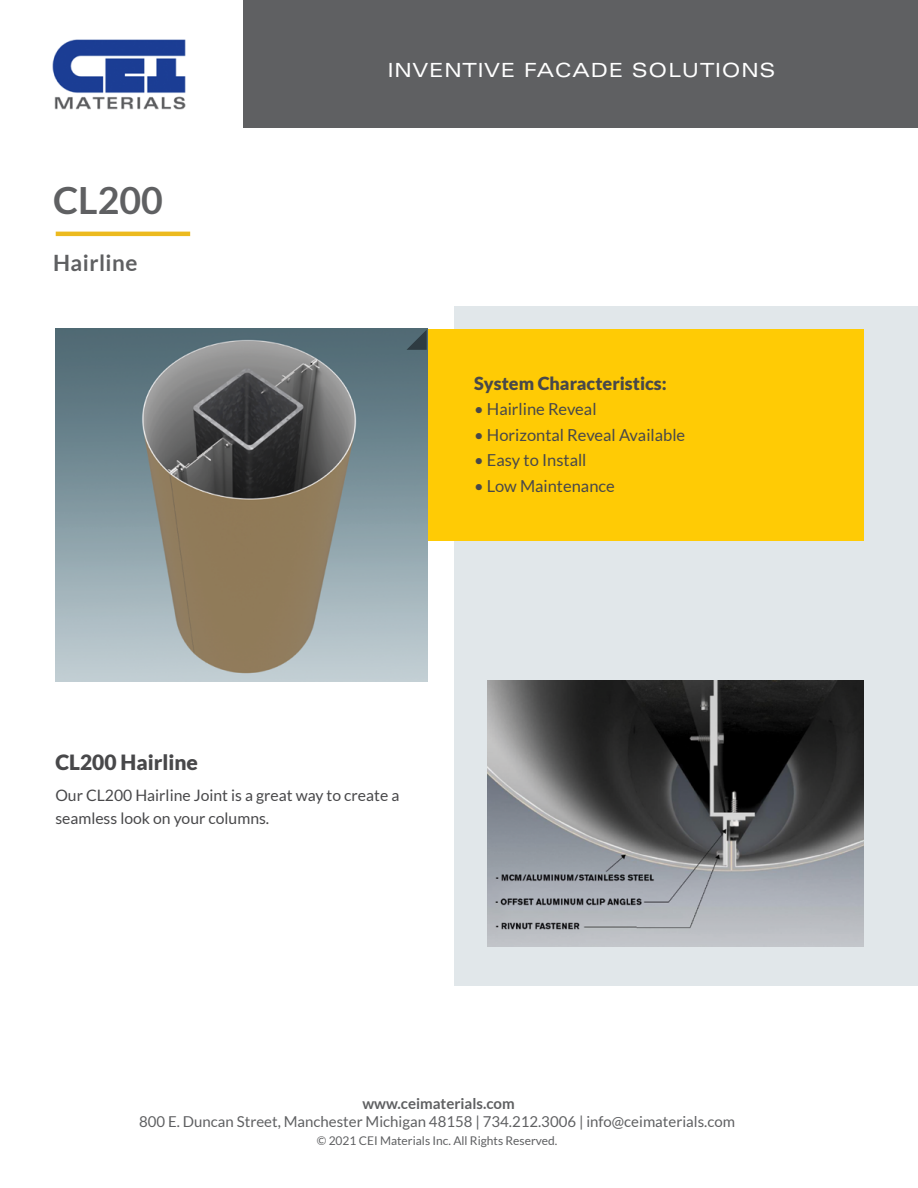
<style>
.page{position:relative;width:918px;height:1188px;background:#fff}
.page>*{position:absolute;margin:0;border:0;box-sizing:border-box;transform-origin:0 0}
.t1{font:700 37.5px "Lato";color:#5f6062}
.t2{font:700 22.5px "Lato";letter-spacing:.02em;color:#5f6062}
.t3{font:900 21px "Lato";color:#48484a}
.t4{font:expanded 19.5px "Univers";letter-spacing:.04em;color:#fff}
.t5{font:900 18px "Lato";color:#48484a}
.t6{font:16.5px "Lato";color:#48484a}
.t7{font:15.75px/22.5px "Lato";color:#48484a}
.t8{font:15px "Lato";color:#5f6062}
.t9{font:700 15px "Lato";color:#5f6062}
.t10{font:12px "Lato";color:#5f6062}
</style>
<div class="page">
<div style="left:455px;top:306px;width:463px;height:680px;background:#e1e7ea"></div>
<img style="left:52px;top:39px;width:134px;height:71px">
<hr style="left:56px;top:232px;width:134px;height:4px;background:#ecba1f">
<div style="left:426px;top:330px;width:438px;height:211px;background:#ffcb05"></div>
<div style="left:243px;top:0;width:675px;height:127px;background:#5f6062"></div>
<img style="left:488px;top:680px;width:376px;height:266px">
<img style="left:55px;top:328px;width:372px;height:353px">
<svg style="left:407px;top:330px;width:20px;height:20px"></svg>
<h1 class="t1" style="left:53px;top:179px;width:111px">CL200</h1>
<h2 class="t2" style="left:53px;top:250px;width:86px">Hairline</h2>
<h3 class="t4" style="left:388px;top:58px;width:389px">INVENTIVE FACADE SOLUTIONS</h3>
<p class="t5" style="left:474px;top:373px;width:194px">System Characteristics:</p>
<p class="t6" style="left:474px;top:400px;width:124px">• Hairline Reveal</p>
<p class="t6" style="left:474px;top:426px;width:213px">• Horizontal Reveal Available</p>
<p class="t6" style="left:474px;top:451px;width:114px">• Easy to Install</p>
<p class="t6" style="left:474px;top:477px;width:142px">• Low Maintenance</p>
<h3 class="t3" style="left:55px;top:750px;width:144px">CL200 Hairline</h3>
<p class="t7" style="left:55px;top:784px;width:346px">Our CL200 Hairline Joint is a great way to create a seamless look on your columns.</p>
<p class="t9" style="left:362px;top:1095px;width:154px">www.ceimaterials.com</p>
<p class="t8" style="left:139px;top:1113px;width:597px">800 E. Duncan Street, Manchester Michigan 48158 | 734.212.3006 | info@ceimaterials.com</p>
<p class="t10" style="left:317px;top:1134px;width:242px">© 2021 CEI Materials Inc. All Rights Reserved.</p>
</div>
